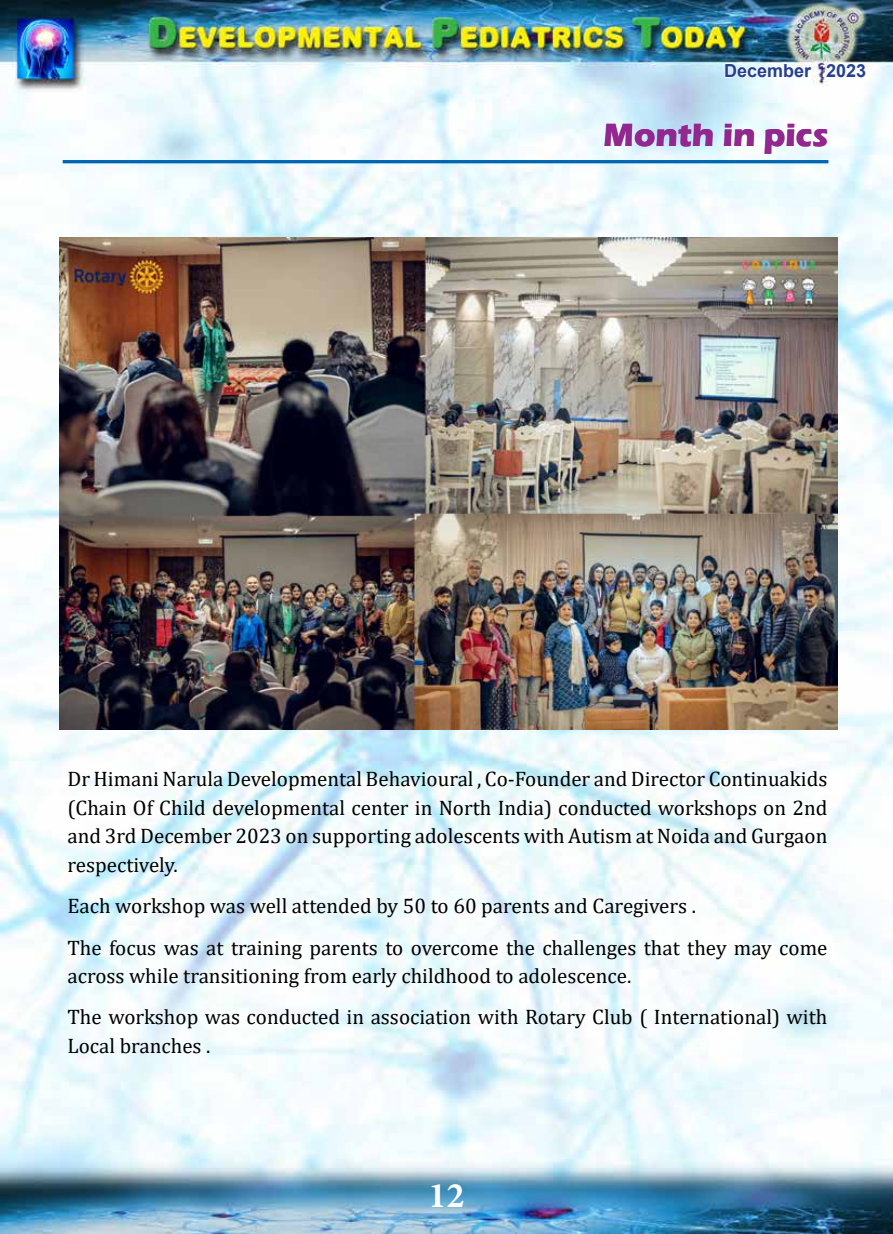
<style>
.page{position:relative;width:893px;height:1234px;background:#fff}
.page>*{position:absolute;margin:0;border:0;box-sizing:border-box;transform-origin:0 0}
.t1{font:700 36px "Minion Pro";color:#fff}
.t2{font:700 33px "Eras ITC";color:#92278f}
.t3{font:21px/28.5px "Cambria";color:#000}
.t4{font:700 18px "Arial";color:#25408f}
</style>
<div class="page">
<img style="left:0;top:0;width:893px;height:1233px">
<svg style="left:724px;top:62px;width:89px;height:17px"></svg>
<svg style="left:825px;top:62px;width:42px;height:17px"></svg>
<hr style="left:63px;top:160px;width:765px;height:3px;background:#0065b2">
<img style="left:59px;top:237px;width:778px;height:492px">
<p class="t4" style="left:724px;top:58px;width:144px">December 2023</p>
<h2 class="t2" style="left:604px;top:116px;width:226px">month in pics</h2>
<p class="t3" style="left:68px;top:764px;width:761px;text-align:justify">Dr Himani Narula Developmental Behavioural , Co-Founder and director Continuakids (Chain Of Child developmental center in North India) conducted workshops on 2nd and 3rd December 2023 on supporting adolescents with Autism at Noida and Gurgaon respectively.</p>
<p class="t3" style="left:68px;top:885px;width:761px;line-height:41.2px">Each workshop was well attended by 50 to 60 parents and Caregivers .<br>The focus was at training parents to overcome the challenges that they may come</p>
<p class="t3" style="left:68px;top:954px;width:761px;line-height:41.2px">across while transitioning from early childhood to adolescence.<br>The workshop was conducted in association with Rotary Club ( International) with</p>
<p class="t3" style="left:68px;top:1031px;width:145px">Local branches .</p>
<h1 class="t1" style="left:428px;top:1169px;width:37px">12</h1>
</div>
